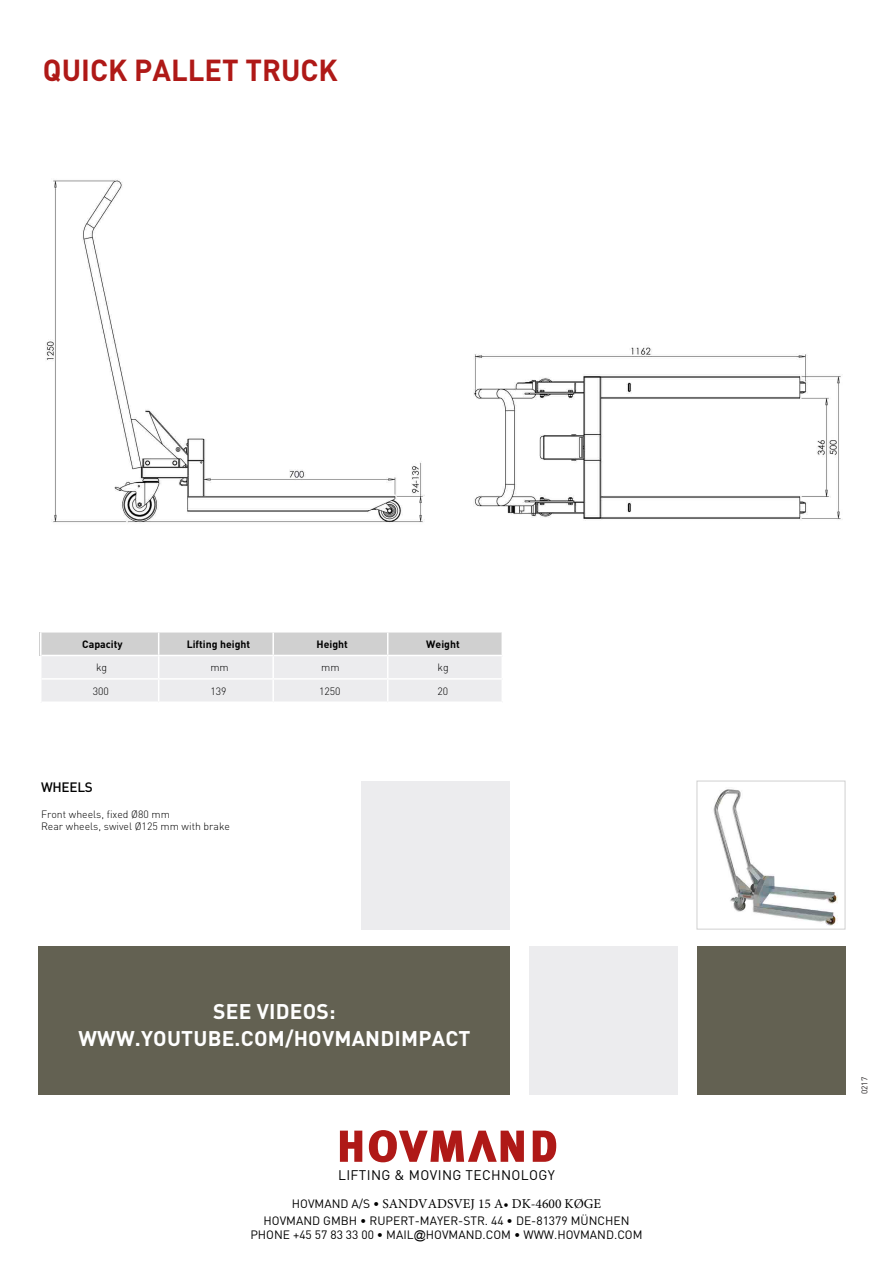
<style>
.page{position:relative;width:893px;height:1263px;background:#fff}
.page>*{position:absolute;margin:0;border:0;box-sizing:border-box;transform-origin:0 0}
.t1{font:700 30px "DIN";color:#af1917}
.t2{font:700 21px/27.2px "DIN";letter-spacing:.01em;color:#fff;text-align:center}
.t3{font:13.8px "DIN";letter-spacing:.025em;color:#000}
.t4{font:13.5px "Minion Pro";color:#000}
.t5{font:500 13.5px "DIN";letter-spacing:-.02em;color:#000}
.t6{font:12px/14.7px "DIN";color:#000;text-align:center}
.t7{font:300 10.5px/12.6px "DIN";color:#000}
.t8{font:700 10.5px "DIN";color:#000}
.t9{font:8.25px "DIN";color:#231f20}
.s1{font-family:"DIN";font-size:12px}
.s2{font-family:"Arial"}
</style>
<div class="page">
<img style="left:713px;top:789px;width:124px;height:136px">
<div style="left:40px;top:655px;width:463px;height:48px;background:#ececee"></div>
<div style="left:40px;top:632px;width:462px;height:23px;background:#d0d0d0"></div>
<hr style="left:272px;top:656px;width:2px;height:22px;background:#fff">
<hr style="left:272px;top:680px;width:2px;height:21px;background:#fff">
<hr style="left:272px;top:632px;width:2px;height:23px;background:#fff">
<svg style="left:387px;top:632px;width:1px;height:69px"></svg>
<svg style="left:502px;top:656px;width:1px;height:45px"></svg>
<hr style="left:158px;top:655px;width:115px;height:1px;background:#fff">
<hr style="left:273px;top:655px;width:115px;height:1px;background:#fff">
<hr style="left:388px;top:655px;width:114px;height:1px;background:#fff">
<hr style="left:502px;top:655px;width:115px;height:1px;background:#fff">
<hr style="left:159px;top:678px;width:114px;height:2px;background:#fff">
<hr style="left:273px;top:678px;width:115px;height:2px;background:#fff">
<hr style="left:388px;top:678px;width:114px;height:2px;background:#fff">
<hr style="left:502px;top:678px;width:115px;height:2px;background:#fff">
<hr style="left:41px;top:701px;width:118px;height:2px;background:#fff">
<hr style="left:159px;top:701px;width:114px;height:2px;background:#fff">
<hr style="left:273px;top:701px;width:115px;height:2px;background:#fff">
<hr style="left:388px;top:701px;width:114px;height:2px;background:#fff">
<hr style="left:502px;top:701px;width:115px;height:2px;background:#fff">
<svg style="left:40px;top:632px;width:1px;height:71px"></svg>
<hr style="left:41px;top:655px;width:117px;height:1px;background:#fff">
<svg style="left:158px;top:632px;width:1px;height:69px"></svg>
<hr style="left:41px;top:678px;width:118px;height:2px;background:#fff">
<div style="left:697px;top:781px;width:148px;height:148px;border:1px solid #d0d0d0"></div>
<div style="left:529px;top:946px;width:148px;height:149px;background:#ececee"></div>
<div style="left:361px;top:781px;width:149px;height:148px;background:#ececee"></div>
<div style="left:697px;top:946px;width:148px;height:149px;background:#636152"></div>
<div style="left:39px;top:946px;width:471px;height:149px;background:#636152"></div>
<svg style="left:340px;top:1130px;width:22px;height:32px"></svg>
<svg style="left:533px;top:1130px;width:23px;height:32px"></svg>
<svg style="left:369px;top:1130px;width:155px;height:32px"></svg>
<img style="left:46px;top:179px;width:379px;height:344px">
<img style="left:473px;top:347px;width:368px;height:174px">
<h1 class="t1" style="left:43px;top:50px;width:296px">QUICK PALLET TRUCK</h1>
<p class="t8" style="left:82px;top:637px;width:42px">Capacity</p>
<p class="t8" style="left:187px;top:637px;width:65px">Lifting height</p>
<p class="t8" style="left:317px;top:638px;width:33px">Height</p>
<p class="t8" style="left:426px;top:637px;width:35px">Weight</p>
<p class="t7" style="left:210px;top:661px;width:20px">mm</p>
<p class="t7" style="left:321px;top:661px;width:20px">mm</p>
<p class="t7" style="left:438px;top:661px;width:13px">kg</p>
<p class="t7" style="left:93px;top:684px;width:18px">300</p>
<p class="t7" style="left:210px;top:684px;width:18px">139</p>
<p class="t7" style="left:319px;top:685px;width:23px">1250</p>
<p class="t7" style="left:437px;top:684px;width:12px">20</p>
<p class="t7" style="left:96px;top:661px;width:13px">kg</p>
<p class="t5" style="left:41px;top:779px;width:53px">WHEELS</p>
<p class="t7" style="left:41px;top:807px;width:191px">Front wheels, fixed Ø80 mm<br>Rear wheels, swivel Ø125 mm with brake</p>
<h2 class="t2" style="left:78px;top:997px;width:394px">SEE VIDEOS:<br>WWW.YOUTUBE.COM/HOVMANDIMPACT</h2>
<p class="t3" style="left:338px;top:1167px;width:218px">LIFTING &amp; MOVING TECHNOLOGY</p>
<p class="t4" style="left:292px;top:1194px;width:311px"><span class="s1">HOVMAND A/S •</span> SANDVADSVEJ 15 A• DK-4600 KØGE</p>
<p class="t6" style="left:250px;top:1213px;width:394px">HOVMAND GMBH • RUPERT-MAYER-STR. 44 • DE-81379 MÜNCHEN<br>PHONE +45 57 83 33 00 • MAIL<span class="s2">@</span>HOVMAND.COM • WWW.HOVMAND.COM</p>
<p class="t9" style="left:859px;top:1094px;width:19px;rotate:-90deg">0217</p>
</div>
